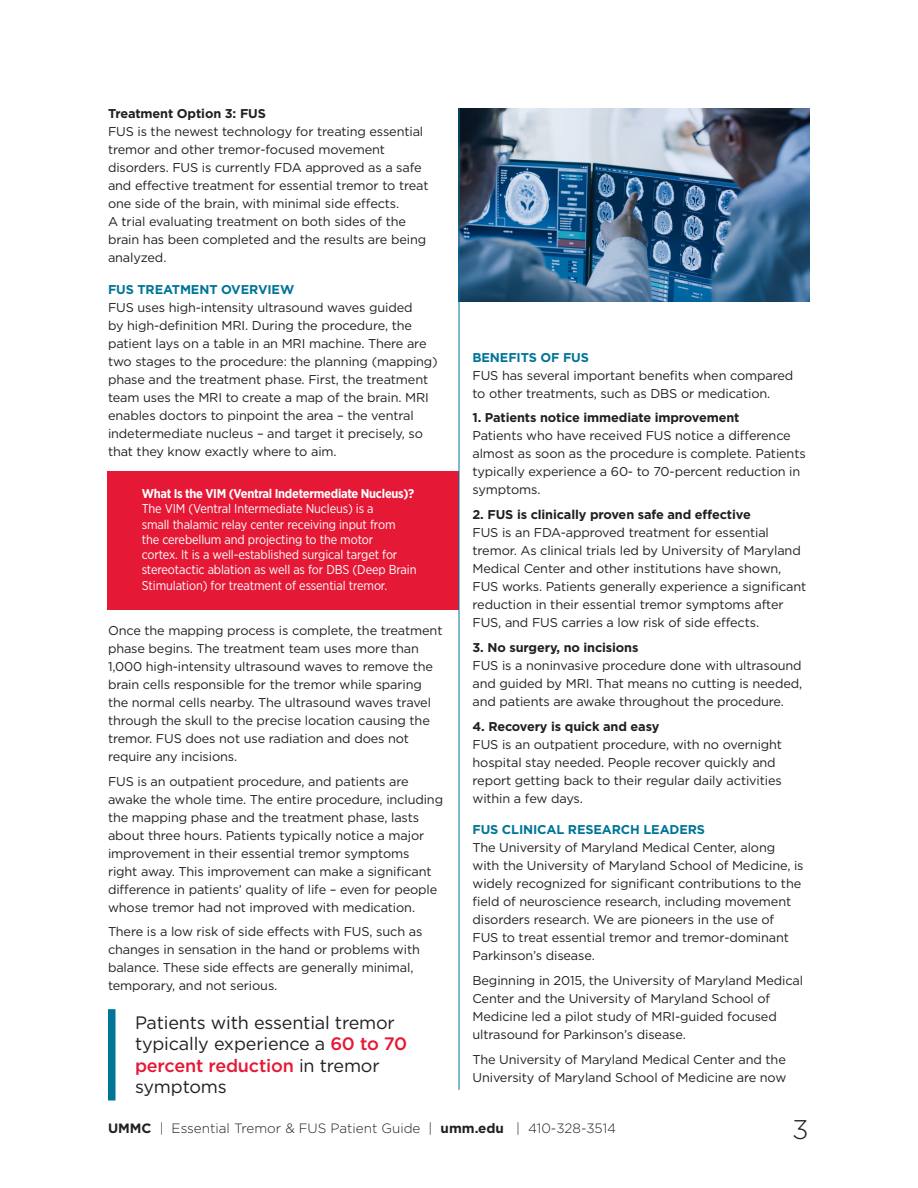
<style>
.page{position:relative;width:918px;height:1188px;background:#fff}
.page>*{position:absolute;margin:0;border:0;box-sizing:border-box;transform-origin:0 0}
.t1{font:300 27px "Gotham";color:#231f20}
.t2{font:18px/21.6px "Gotham";letter-spacing:-.01em;color:#231f20}
.t3{font:300 13.5px "Gotham";color:#231f20}
.t4{font:12.75px/18px "Gotham";letter-spacing:-.01em;color:#231f20}
.t5{font:12.75px/15.3px "Gotham Narrow";letter-spacing:-.01em;color:#fff}
.s1{font-weight:700}
.s2{font-weight:700;color:#007598}
.s3{font-weight:500;color:#e51836}
</style>
<div class="page">
<img style="left:460px;top:108px;width:350px;height:194px">
<div style="left:108px;top:471px;width:351px;height:139px;background:#e51836"></div>
<hr style="left:459px;top:108px;width:1px;height:982px;background:#007598">
<div style="left:108px;top:1009px;width:8px;height:92px;background:#007598"></div>
<p class="t4" style="left:108px;top:104px;width:322px"><span class="s1">Treatment Option 3: FUS<br></span>FUS is the newest technology for treating essential tremor and other tremor-focused movement disorders. FUS is currently FDA approved as a safe and effective treatment for essential tremor to treat one side of the brain, with minimal side effects.<br>A trial evaluating treatment on both sides of the brain has been completed and the results are being analyzed.</p>
<p class="t4" style="left:108px;top:280px;width:331px"><span class="s2">FUS TREATMENT OVERVIEW<br></span>FUS uses high-intensity ultrasound waves guided<br>by high-definition MRI. During the procedure, the patient lays on a table in an MRI machine. There are two stages to the procedure: the planning (mapping) phase and the treatment phase. First, the treatment team uses the MRI to create a map of the brain. MRI enables doctors to pinpoint the area – the ventral indetermediate nucleus – and target it precisely, so that they know exactly where to aim.</p>
<p class="t5" style="left:142px;top:486px;width:276px"><span class="s1">What Is the VIM (Ventral Indetermediate Nucleus)?<br></span>The VIM (Ventral Intermediate Nucleus) is a<br>small thalamic relay center receiving input from<br>the cerebellum and projecting to the motor<br>cortex. It is a well-established surgical target for stereotactic ablation as well as for DBS (Deep Brain Stimulation) for treatment of essential tremor.</p>
<p class="t4" style="left:108px;top:621px;width:336px">Once the mapping process is complete, the treatment phase begins. The treatment team uses more than 1,000 high-intensity ultrasound waves to remove the brain cells responsible for the tremor while sparing the normal cells nearby. The ultrasound waves travel through the skull to the precise location causing the tremor. FUS does not use radiation and does not require any incisions.</p>
<p class="t4" style="left:108px;top:772px;width:337px">FUS is an outpatient procedure, and patients are awake the whole time. The entire procedure, including the mapping phase and the treatment phase, lasts about three hours. Patients typically notice a major improvement in their essential tremor symptoms<br>right away. This improvement can make a significant difference in patients’ quality of life – even for people whose tremor had not improved with medication.</p>
<p class="t4" style="left:108px;top:923px;width:316px">There is a low risk of side effects with FUS, such as changes in sensation in the hand or problems with balance. These side effects are generally minimal, temporary, and not serious.</p>
<p class="t2" style="left:135px;top:1011px;width:274px">Patients with essential tremor typically experience a <span class="s3">60 to 70 percent reduction</span> in tremor symptoms</p>
<p class="t4" style="left:472px;top:348px;width:322px"><span class="s2">BENEFITS OF FUS<br></span>FUS has several important benefits when compared to other treatments, such as DBS or medication.</p>
<p class="t4" style="left:472px;top:409px;width:335px"><span class="s1">1. Patients notice immediate improvement<br></span>Patients who have received FUS notice a difference almost as soon as the procedure is complete. Patients typically experience a 60- to 70-percent reduction in symptoms.</p>
<p class="t4" style="left:472px;top:505px;width:335px"><span class="s1">2. FUS is clinically proven safe and effective<br></span>FUS is an FDA-approved treatment for essential tremor. As clinical trials led by University of Maryland Medical Center and other institutions have shown, FUS works. Patients generally experience a significant reduction in their essential tremor symptoms after FUS, and FUS carries a low risk of side effects.</p>
<p class="t4" style="left:472px;top:638px;width:331px"><span class="s1">3. No surgery, no incisions<br></span>FUS is a noninvasive procedure done with ultrasound and guided by MRI. That means no cutting is needed, and patients are awake throughout the procedure.</p>
<p class="t4" style="left:472px;top:717px;width:311px"><span class="s1">4. Recovery is quick and easy<br></span>FUS is an outpatient procedure, with no overnight hospital stay needed. People recover quickly and report getting back to their regular daily activities within a few days.</p>
<p class="t4" style="left:472px;top:820px;width:333px"><span class="s2">FUS CLINICAL RESEARCH LEADERS<br></span>The University of Maryland Medical Center, along with the University of Maryland School of Medicine, is widely recognized for significant contributions to the field of neuroscience research, including movement disorders research. We are pioneers in the use of<br>FUS to treat essential tremor and tremor-dominant Parkinson’s disease.</p>
<p class="t4" style="left:472px;top:971px;width:332px">Beginning in 2015, the University of Maryland Medical Center and the University of Maryland School of Medicine led a pilot study of MRI-guided focused ultrasound for Parkinson’s disease.</p>
<p class="t4" style="left:472px;top:1050px;width:315px">The University of Maryland Medical Center and the<br>University of Maryland School of Medicine are now</p>
<p class="t3" style="left:108px;top:1120px;width:510px"><span class="s1">UMMC</span> | Essential Tremor &amp; FUS Patient Guide | <span class="s1">umm.edu</span> | 410-328-3514</p>
<h1 class="t1" style="left:792px;top:1112px;width:18px">3</h1>
</div>
